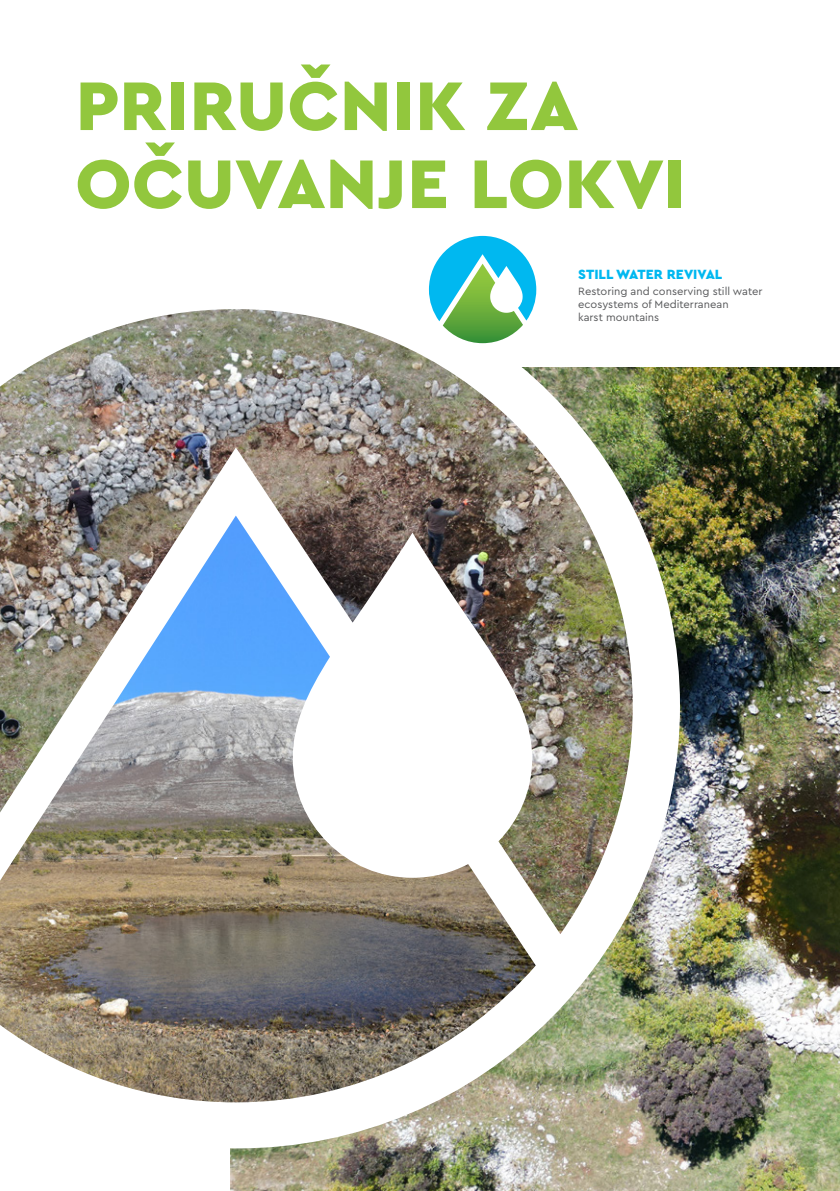
<style>
.page{position:relative;width:840px;height:1191px;background:#fff}
.page>*{position:absolute;margin:0;border:0;box-sizing:border-box;transform-origin:0 0}
.t1{font:900 72px/78px "Cera PRO";letter-spacing:.005em;color:#92c73d}
.t2{font:900 14px "Cera PRO";color:#00b8f0}
.t3{font:11.2px/13.4px "Cera PRO";color:#57585a}
</style>
<div class="page">
<img style="left:230px;top:368px;width:609px;height:823px">
<img style="left:221px;top:285px;width:458px;height:863px">
<img style="left:0;top:309px;width:632px;height:625px">
<img style="left:0;top:515px;width:535px;height:587px">
<svg style="left:428px;top:236px;width:108px;height:107px"></svg>
<h1 class="t1" style="left:75px;top:64px;width:611px">PRIRUČNIK ZA<br>OČUVANJE LOKVI</h1>
<p class="t2" style="left:578px;top:265px;width:146px">STILL WATER REVIVAL</p>
<p class="t3" style="left:578px;top:283px;width:186px">Restoring and conserving still water ecosystems of Mediterranean<br>karst mountains</p>
</div>
